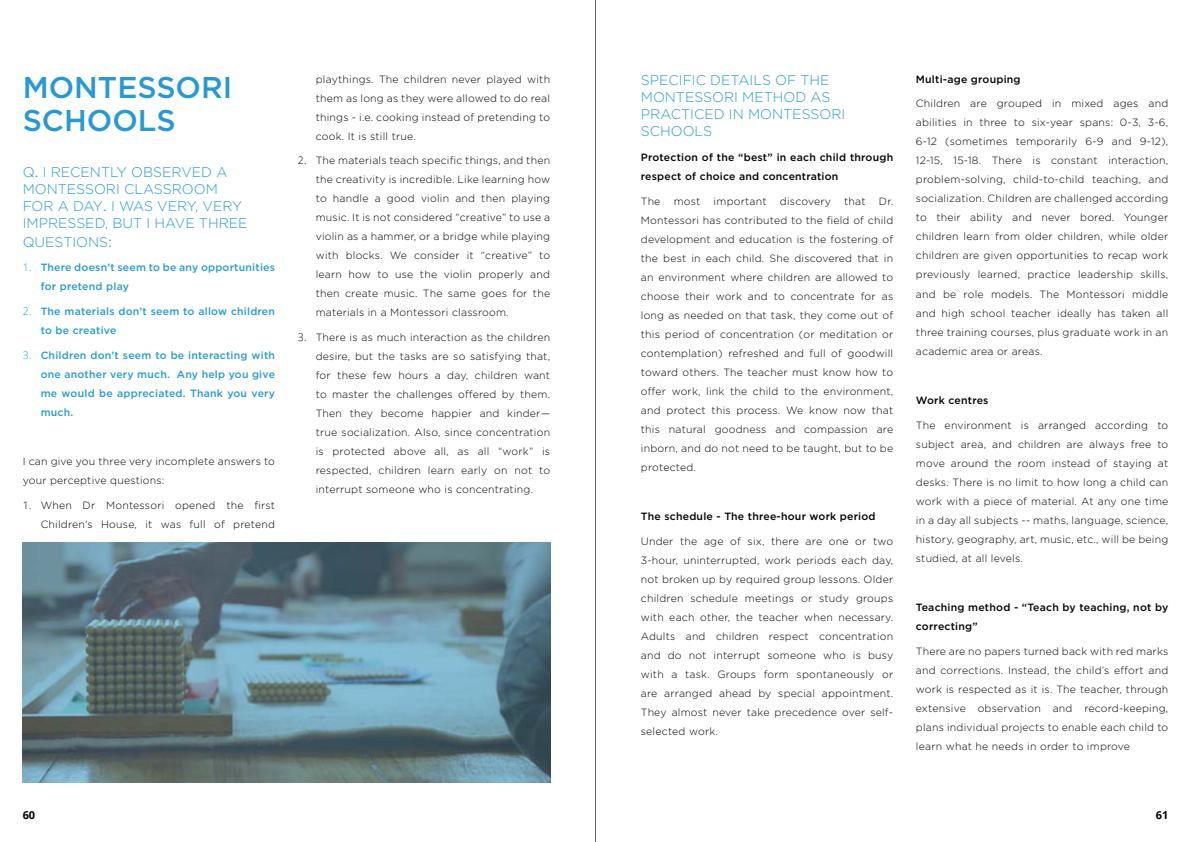
<style>
.page{position:relative;width:1191px;height:842px;background:#fff}
.page>*{position:absolute;margin:0;border:0;box-sizing:border-box;transform-origin:0 0}
.t1{font:500 30px/33px "Gotham";color:#2699d6}
.t2{font:300 14px/17px "Gotham";color:#2699d6}
.t3{font:700 11px "Open Sans";color:#000}
.t4{font:300 10.5px/19px "Gotham";letter-spacing:.02em;color:#000;text-align:justify}
.t5{font:500 10.5px/19px "Gotham";letter-spacing:.02em;color:#2699d6}
.t6{font:500 10.5px/19px "Gotham";letter-spacing:.02em;color:#000}
.s1{font-family:"Arial";font-weight:400}
.s2{font-family:"Open Sans";font-weight:300}
.s3{font-family:"Open Sans"}
</style>
<div class="page">
<img style="left:23px;top:542px;width:527px;height:240px">
<hr style="left:595px;top:0;width:1px;height:842px;background:#000">
<h1 class="t1" style="left:23px;top:71px;width:211px">MONTESSORI<br>SCHOOLS</h1>
<h2 class="t2" style="left:23px;top:163px;width:226px">Q<span class="s1">.</span> I RECENTLY OBSERVED A<br>MONTESSORI CLASSROOM<br>FOR A DAY<span class="s1">.</span> I WAS VERY, VERY<br>IMPRESSED, BUT I HAVE THREE</h2>
<h2 class="t2" style="left:23px;top:233px;width:91px">QUESTIONS<span class="s1">:</span></h2>
<p class="t5" style="left:41px;top:258px;width:236px;text-indent:-18px"><span class="s2">1.</span> There doesn’t seem to be any opportunities for pretend play</p>
<p class="t5" style="left:41px;top:302px;width:236px;text-indent:-18px"><span class="s2">2.</span> The materials don’t seem to allow children to be creative</p>
<p class="t5" style="left:41px;top:345px;width:236px;text-align:justify;text-indent:-18px"><span class="s2">3.</span> Children don’t seem to be interacting with one another very much. Any help you give me would be appreciated. Thank you very much.</p>
<p class="t4" style="left:23px;top:451px;width:254px">I can give you three very incomplete answers to your perceptive questions:</p>
<p class="t4" style="left:23px;top:495px;width:254px;text-align:right"><span class="s3">1.</span> When Dr Montessori opened the first<br>Children’s House, it was full of pretend</p>
<p class="t4" style="left:316px;top:69px;width:236px">playthings. The children never played with them as long as they were allowed to do real things - i.e. cooking instead of pretending to cook. It is still true.</p>
<p class="t4" style="left:316px;top:151px;width:236px;text-indent:-18px"><span class="s3">2.</span> The materials teach specific things, and then the creativity is incredible. Like learning how to handle a good violin and then playing music. It is not considered “creative” to use a violin as a hammer, or a bridge while playing with blocks. We consider it “creative” to learn how to use the violin properly and then create music. The same goes for the materials in a Montessori classroom.</p>
<p class="t4" style="left:316px;top:328px;width:236px;text-indent:-18px"><span class="s3">3.</span> There is as much interaction as the children desire, but the tasks are so satisfying that, for these few hours a day, children want to master the challenges offered by them.<br>Then they become happier and kinder— true socialization. Also, since concentration is protected above all, as all “work” is respected, children learn early on not to interrupt someone who is concentrating.</p>
<h2 class="t2" style="left:641px;top:72px;width:206px">SPECIFIC DETAILS OF THE<br>MONTESSORI METHOD AS<br>PRACTICED IN MONTESSORI<br>SCHOOLS</h2>
<p class="t6" style="left:641px;top:148px;width:254px">Protection of the “best” in each child through respect of choice and concentration</p>
<p class="t4" style="left:641px;top:191px;width:21px">The</p>
<p class="t4" style="left:673px;top:191px;width:28px">most</p>
<p class="t4" style="left:713px;top:191px;width:54px">important</p>
<p class="t4" style="left:780px;top:191px;width:52px">discovery</p>
<p class="t4" style="left:844px;top:191px;width:23px">that</p>
<p class="t4" style="left:641px;top:191px;width:254px;text-indent:238px">Dr.<br>Montessori has contributed to the field of child development and education is the fostering of the best in each child. She discovered that in an environment where children are allowed to choose their work and to concentrate for as long as needed on that task, they come out of this period of concentration (or meditation or contemplation) refreshed and full of goodwill toward others. The teacher must know how to offer work, link the child to the environment, and protect this process. We know now that this natural goodness and compassion are inborn, and do not need to be taught, but to be protected.</p>
<p class="t6" style="left:641px;top:507px;width:236px">The schedule - The three-hour work period</p>
<p class="t4" style="left:641px;top:531px;width:254px">Under the age of six, there are one or two 3-hour, uninterrupted, work periods each day, not broken up by required group lessons. Older children schedule meetings or study groups with each other, the teacher when necessary.<br>Adults and children respect concentration and do not interrupt someone who is busy with a task. Groups form spontaneously or are arranged ahead by special appointment.<br>They almost never take precedence over self&shy;selected work.</p>
<p class="t6" style="left:916px;top:69px;width:106px">Multi-age grouping</p>
<p class="t4" style="left:916px;top:94px;width:254px">Children are grouped in mixed ages and abilities in three to six-year spans: 0-3, 3-6, 6-12 (sometimes temporarily 6-9 and 9-12), 12-15, 15-18. There is constant interaction, problem-solving, child-to-child teaching, and socialization. Children are challenged according to their ability and never bored. Younger children learn from older children, while older children are given opportunities to recap work previously learned, practice leadership skills, and be role models. The Montessori middle and high school teacher ideally has taken all three training courses, plus graduate work in an academic area or areas.</p>
<p class="t6" style="left:916px;top:390px;width:74px">Work centres</p>
<p class="t4" style="left:916px;top:415px;width:254px">The environment is arranged according to subject area, and children are always free to move around the room instead of staying at desks. There is no limit to how long a child can work with a piece of material. At any one time in a day all subjects -- maths, language, science, history, geography, art, music, etc., will be being studied, at all levels.</p>
<p class="t6" style="left:916px;top:598px;width:254px">Teaching method - “Teach by teaching, not by correcting”</p>
<p class="t4" style="left:916px;top:641px;width:254px">There are no papers turned back with red marks and corrections. Instead, the child’s effort and work is respected as it is. The teacher, through extensive observation and record-keeping, plans individual projects to enable each child to learn what he needs in order to improve</p>
<p class="t3" style="left:23px;top:807px;width:14px">60</p>
<p class="t3" style="left:1155px;top:807px;width:14px">61</p>
</div>
